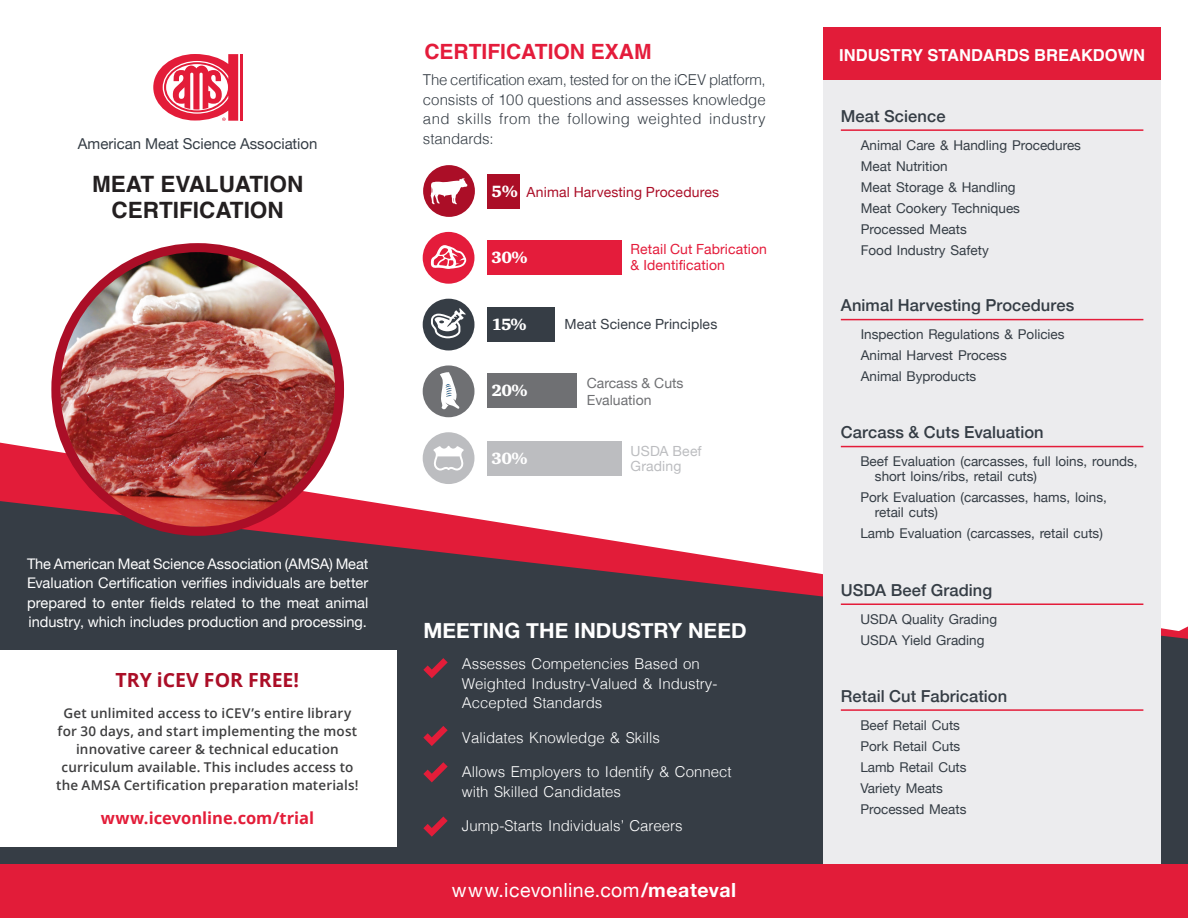
<style>
.page{position:relative;width:1188px;height:918px;background:#fff}
.page>*{position:absolute;margin:0;border:0;box-sizing:border-box;transform-origin:0 0}
.t1{font:700 22.5px/25.5px "Helvetica";color:#231f20;text-align:center}
.MainText{font:700 21px "Helvetica Neue";color:#fff}
.t2{font:700 21px "Helvetica";color:#e41c3b}
.MainText-2{font:19.5px "Helvetica Neue";letter-spacing:.025em;color:#fff}
.t3{font:700 19.5px "Open Sans";color:#ab0e27}
.Head1{font:900 16.8px "Charter ITCW01";letter-spacing:-.045em;color:#fff}
.Head1-2{font:500 16.5px "Helvetica Neue";letter-spacing:.005em;color:#353d45}
.t4{font:700 16.5px "Helvetica";color:#fff}
.MainText-3{font:700 16.5px "Open Sans";color:#e31d39}
.t5{font:300 15px/19.5px "Helvetica";color:#fff}
.MainText-4{font:300 15px/19.5px "Helvetica";letter-spacing:.025em;color:#363e46;text-align:justify}
.MainText-5{font:15px "Helvetica Neue";color:#353d45}
.MainText-6{font:14.7px/19.5px "Helvetica Neue";color:#fff;text-align:justify}
.MainText-7{font:13.95px/15.5px "Helvetica Neue";letter-spacing:.01em;color:#e41c3b}
.MainText-8{font:13.95px "Helvetica Neue";letter-spacing:.01em;color:#ab0e27}
.t6{font:13.95px/16.8px "Helvetica Neue";color:#6f7073}
.MainText-9{font:13.95px "Helvetica Neue";letter-spacing:.01em;color:#363d45}
.MainText-10{font:13.95px/15.5px "Helvetica Neue";letter-spacing:.01em;color:#bcbdc0}
.t7{font:13.5px/15px "Helvetica Neue";color:#353d45}
.MainText-11{font:600 13.5px/18px "Open Sans";letter-spacing:.01em;color:#3e3e3f;text-align:center}
.s1{font-weight:700}
</style>
<div class="page">
<svg style="left:0;top:443px;width:824px;height:58px"></svg>
<svg style="left:0;top:501px;width:1188px;height:363px;background:#554c55"></svg>
<div style="left:824px;top:27px;width:337px;height:837px;background:#ececee"></div>
<div style="left:824px;top:27px;width:337px;height:53px;background:#e21c39"></div>
<div style="left:0;top:864px;width:1188px;height:54px;background:#e21c39"></div>
<hr style="left:841px;top:446px;width:302px;height:1px;background:#e41c39">
<hr style="left:841px;top:603px;width:302px;height:2px;background:#e41c39">
<hr style="left:841px;top:709px;width:302px;height:2px;background:#e41c39">
<hr style="left:841px;top:129px;width:302px;height:2px;background:#e41c39">
<hr style="left:841px;top:319px;width:302px;height:1px;background:#e41c39">
<div style="left:487px;top:307px;width:68px;height:35px;background:#363d45"></div>
<div style="left:487px;top:174px;width:32px;height:34px;background:#ab0e27"></div>
<div style="left:487px;top:441px;width:135px;height:34px;background:#bcbdc0"></div>
<div style="left:423px;top:432px;width:51px;height:52px;background:#bcbdc0;border-radius:50%"></div>
<svg style="left:434px;top:446px;width:30px;height:25px"></svg>
<div style="left:487px;top:241px;width:135px;height:34px;background:#e41c3b"></div>
<div style="left:487px;top:373px;width:90px;height:35px;background:#6f7073"></div>
<div style="left:423px;top:299px;width:51px;height:51px;background:#363d45;border-radius:50%"></div>
<svg style="left:431px;top:308px;width:35px;height:30px"></svg>
<div style="left:423px;top:165px;width:52px;height:52px;background:#ab0e27;border-radius:50%"></div>
<svg style="left:430px;top:178px;width:38px;height:26px"></svg>
<div style="left:423px;top:365px;width:51px;height:52px;background:#6f7073;border-radius:50%"></div>
<svg style="left:440px;top:372px;width:20px;height:38px"></svg>
<div style="left:423px;top:232px;width:51px;height:52px;background:#e41c3b;border-radius:50%"></div>
<svg style="left:431px;top:245px;width:35px;height:24px"></svg>
<hr style="left:240px;top:54px;width:3px;height:67px;background:#e31c39">
<svg style="left:153px;top:54px;width:85px;height:67px"></svg>
<svg style="left:423px;top:658px;width:25px;height:20px"></svg>
<svg style="left:423px;top:726px;width:25px;height:20px"></svg>
<svg style="left:423px;top:762px;width:25px;height:20px"></svg>
<svg style="left:423px;top:816px;width:25px;height:21px"></svg>
<img style="left:56px;top:248px;width:284px;height:279px">
<div style="left:51px;top:243px;width:293px;height:293px;border:9px solid #ab0e27;border-radius:50%"></div>
<div style="left:0;top:650px;width:396px;height:197px;background:#fff"></div>
<p class="MainText-5" style="left:78px;top:133px;width:241px">American Meat Science Association</p>
<p class="t1" style="left:92px;top:174px;width:213px">MEAT EVALUATION<br>CERTIFICATION</p>
<p class="MainText-6" style="left:27px;top:555px;width:343px">The American Meat Science Association (AMSA) Meat Evaluation Certification verifies individuals are better prepared to enter fields related to the meat animal industry, which includes production and processing.</p>
<p class="t3" style="left:116px;top:666px;width:185px">TRY iCEV FOR FREE!</p>
<p class="MainText-11" style="left:56px;top:704px;width:304px">Get unlimited access to iCEV’s entire library for 30 days, and start implementing the most innovative career &amp; technical education curriculum available. This includes access to the AMSA Certification preparation materials!</p>
<p class="MainText-3" style="left:101px;top:806px;width:215px">www.icevonline.com/trial</p>
<p class="t2" style="left:424px;top:39px;width:229px">CERTIFICATION EXAM</p>
<p class="MainText-4" style="left:423px;top:69px;width:344px">The certification exam, tested for on the iCEV platform, consists of 100 questions and assesses knowledge and skills from the following weighted industry standards:</p>
<p class="Head1" style="left:492px;top:181px;width:28px">5%</p>
<p class="MainText-8" style="left:527px;top:182px;width:194px">Animal Harvesting Procedures</p>
<p class="Head1" style="left:492px;top:247px;width:38px">30%</p>
<p class="MainText-7" style="left:631px;top:243px;width:138px">Retail Cut Fabrication &amp; Identification</p>
<p class="Head1" style="left:492px;top:314px;width:37px">15%</p>
<p class="MainText-9" style="left:565px;top:314px;width:154px">Meat Science Principles</p>
<p class="Head1" style="left:492px;top:380px;width:38px">20%</p>
<p class="t6" style="left:587px;top:375px;width:98px">Carcass &amp; Cuts<br>Evaluation</p>
<p class="Head1" style="left:492px;top:448px;width:38px">30%</p>
<p class="MainText-10" style="left:631px;top:444px;width:73px">USDA Beef<br>Grading</p>
<p class="MainText" style="left:423px;top:614px;width:325px">MEETING THE INDUSTRY NEED</p>
<p class="t5" style="left:462px;top:653px;width:257px">Assesses Competencies Based on<br>Weighted Industry-Valued &amp; Industry-<br>Accepted Standards</p>
<p class="t5" style="left:462px;top:727px;width:199px">Validates Knowledge &amp; Skills</p>
<p class="t5" style="left:462px;top:761px;width:271px">Allows Employers to Identify &amp; Connect with Skilled Candidates</p>
<p class="t5" style="left:462px;top:815px;width:222px">Jump-Starts Individuals’ Careers</p>
<p class="MainText-2" style="left:452px;top:876px;width:286px">www.icevonline.com<span class="s1">/meateval</span></p>
<p class="t4" style="left:839px;top:45px;width:307px">INDUSTRY STANDARDS BREAKDOWN</p>
<p class="Head1-2" style="left:841px;top:103px;width:106px">Meat Science</p>
<p class="t7" style="left:861px;top:138px;width:222px">Animal Care &amp; Handling Procedures</p>
<p class="t7" style="left:861px;top:159px;width:88px">Meat Nutrition</p>
<p class="t7" style="left:861px;top:180px;width:156px">Meat Storage &amp; Handling</p>
<p class="t7" style="left:861px;top:201px;width:161px">Meat Cookery Techniques</p>
<p class="t7" style="left:861px;top:222px;width:108px">Processed Meats</p>
<p class="t7" style="left:861px;top:243px;width:130px">Food Industry Safety</p>
<p class="Head1-2" style="left:841px;top:292px;width:235px">Animal Harvesting Procedures</p>
<p class="t7" style="left:861px;top:327px;width:205px">Inspection Regulations &amp; Policies</p>
<p class="t7" style="left:861px;top:348px;width:148px">Animal Harvest Process</p>
<p class="t7" style="left:861px;top:369px;width:117px">Animal Byproducts</p>
<p class="Head1-2" style="left:841px;top:419px;width:204px">Carcass &amp; Cuts Evaluation</p>
<p class="t7" style="left:875px;top:455px;width:264px;text-indent:-15px">Beef Evaluation (carcasses, full loins, rounds, short loins/ribs, retail cuts)</p>
<p class="t7" style="left:860px;top:491px;width:248px">Pork Evaluation (carcasses, hams, loins,</p>
<p class="t7" style="left:875px;top:506px;width:65px">retail cuts)</p>
<p class="t7" style="left:860px;top:527px;width:244px">Lamb Evaluation (carcasses, retail cuts)</p>
<p class="Head1-2" style="left:841px;top:577px;width:153px">USDA Beef Grading</p>
<p class="t7" style="left:860px;top:612px;width:138px">USDA Quality Grading</p>
<p class="t7" style="left:860px;top:633px;width:126px">USDA Yield Grading</p>
<p class="Head1-2" style="left:841px;top:683px;width:168px">Retail Cut Fabrication</p>
<p class="t7" style="left:860px;top:718px;width:101px">Beef Retail Cuts</p>
<p class="t7" style="left:860px;top:739px;width:101px">Pork Retail Cuts</p>
<p class="t7" style="left:860px;top:760px;width:108px">Lamb Retail Cuts</p>
<p class="t7" style="left:860px;top:781px;width:84px">Variety Meats</p>
<p class="t7" style="left:860px;top:802px;width:108px">Processed Meats</p>
</div>
